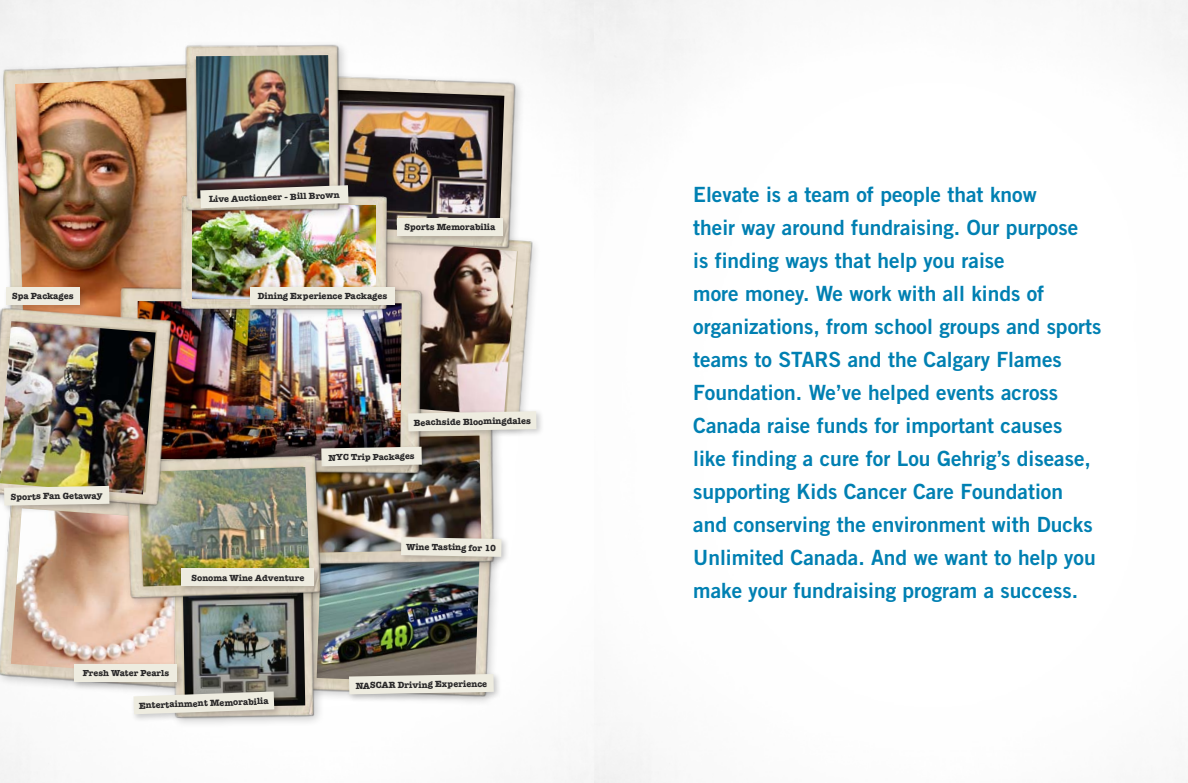
<style>
.page{position:relative;width:1188px;height:783px;background:#fff}
.page>*{position:absolute;margin:0;border:0;box-sizing:border-box;transform-origin:0 0}
.t1{font:21px/33px "Trade Gothic Bold Two";color:#0080b2}
.t2{font:9px "American Typewriter Bold A";color:#292829}
.t3{font:8.85px "American Typewriter Bold A";color:#292829}
</style>
<div class="page">
<img style="left:517px;top:238px;width:22px;height:171px">
<img style="left:398px;top:259px;width:119px;height:150px">
<img style="left:325px;top:576px;width:171px;height:121px">
<img style="left:325px;top:576px;width:154px;height:108px">
<div style="left:346px;top:671px;width:156px;height:32px;background:#000;opacity:.2"></div>
<svg style="left:349px;top:674px;width:145px;height:20px"></svg>
<div style="left:305px;top:71px;width:221px;height:188px;background:#000;opacity:.2"></div>
<img style="left:350px;top:66px;width:172px;height:191px">
<img style="left:350px;top:90px;width:154px;height:125px">
<img style="left:0;top:54px;width:181px;height:230px">
<img style="left:15px;top:78px;width:166px;height:225px">
<img style="left:0;top:517px;width:131px;height:180px">
<img style="left:11px;top:517px;width:158px;height:159px">
<div style="left:395px;top:215px;width:116px;height:29px;background:#000;opacity:.2"></div>
<div style="left:397px;top:218px;width:106px;height:18px;background:#eeece0"></div>
<div style="left:4px;top:284px;width:84px;height:29px;background:#000;opacity:.2"></div>
<div style="left:6px;top:287px;width:73px;height:18px;background:#eeece0"></div>
<div style="left:295px;top:419px;width:210px;height:157px;background:#000;opacity:.2"></div>
<img style="left:332px;top:439px;width:168px;height:133px">
<img style="left:332px;top:439px;width:149px;height:114px">
<div style="left:398px;top:535px;width:112px;height:30px;background:#000;opacity:.2"></div>
<svg style="left:401px;top:537px;width:101px;height:20px"></svg>
<div style="left:169px;top:573px;width:156px;height:156px;background:#000;opacity:.2"></div>
<img style="left:170px;top:609px;width:149px;height:117px">
<img style="left:183px;top:609px;width:122px;height:99px">
<div style="left:131px;top:689px;width:151px;height:34px;background:#000;opacity:.2"></div>
<svg style="left:133px;top:692px;width:141px;height:22px"></svg>
<img style="left:110px;top:277px;width:321px;height:205px">
<img style="left:136px;top:301px;width:266px;height:146px">
<div style="left:319px;top:444px;width:111px;height:31px;background:#000;opacity:.2"></div>
<svg style="left:327px;top:447px;width:95px;height:19px"></svg>
<div style="left:176px;top:191px;width:222px;height:128px;background:#000;opacity:.2"></div>
<img style="left:175px;top:190px;width:218px;height:123px">
<img style="left:193px;top:205px;width:182px;height:94px">
<div style="left:248px;top:284px;width:155px;height:28px;background:#000;opacity:.2"></div>
<div style="left:250px;top:287px;width:145px;height:17px;background:#eeece0"></div>
<div style="left:121px;top:451px;width:211px;height:158px;background:#000;opacity:.2"></div>
<img style="left:120px;top:447px;width:207px;height:157px">
<img style="left:139px;top:467px;width:171px;height:119px">
<div style="left:179px;top:566px;width:144px;height:28px;background:#000;opacity:.2"></div>
<div style="left:182px;top:568px;width:132px;height:18px;background:#eeece0"></div>
<img style="left:0;top:303px;width:181px;height:209px">
<img style="left:0;top:321px;width:156px;height:173px">
<div style="left:1px;top:483px;width:117px;height:31px;background:#000;opacity:.2"></div>
<svg style="left:4px;top:486px;width:105px;height:20px"></svg>
<div style="left:72px;top:662px;width:114px;height:28px;background:#000;opacity:.2"></div>
<div style="left:75px;top:664px;width:102px;height:18px;background:#eeece0"></div>
<div style="left:406px;top:409px;width:139px;height:30px;background:#000;opacity:.2"></div>
<svg style="left:408px;top:411px;width:128px;height:20px"></svg>
<div style="left:181px;top:40px;width:169px;height:182px;background:#000;opacity:.2"></div>
<img style="left:181px;top:35px;width:163px;height:185px">
<img style="left:196px;top:55px;width:133px;height:143px">
<div style="left:198px;top:183px;width:159px;height:33px;background:#000;opacity:.2"></div>
<svg style="left:200px;top:185px;width:149px;height:23px"></svg>
<p class="t2" style="left:12px;top:291px;width:63px">Spa Packages</p>
<p class="t2" style="left:209px;top:194px;width:132px;rotate:-2deg">Live Auctioneer - Bill Brown</p>
<p class="t2" style="left:405px;top:222px;width:93px">Sports Memorabilia</p>
<p class="t2" style="left:258px;top:291px;width:131px">Dining Experience Packages</p>
<p class="t2" style="left:11px;top:492px;width:93px;rotate:-1deg">Sports Fan Getaway</p>
<p class="t2" style="left:414px;top:417px;width:119px;rotate:-1deg">Beachside Bloomingdales</p>
<p class="t3" style="left:328px;top:452px;width:88px;rotate:-1deg">NYC Trip Packages</p>
<p class="t2" style="left:192px;top:572px;width:114px">Sonoma Wine Adventure</p>
<p class="t2" style="left:406px;top:541px;width:92px;rotate:1deg">Wine Tasting for 10</p>
<p class="t3" style="left:83px;top:668px;width:88px">Fresh Water Pearls</p>
<p class="t2" style="left:356px;top:680px;width:133px;rotate:-1deg">NASCAR Driving Experience</p>
<p class="t2" style="left:139px;top:700px;width:131px;rotate:-2deg">Entertainment Memorabilia</p>
<p class="t1" style="left:693px;top:178px;width:410px">Elevate is a team of people that know<br>their way around fundraising. Our purpose<br>is finding ways that help you raise<br>more money. We work with all kinds of organizations, from school groups and sports teams to STARS and the Calgary Flames Foundation. We’ve helped events across Canada raise funds for important causes<br>like finding a cure for Lou Gehrig’s disease, supporting Kids Cancer Care Foundation and conserving the environment with Ducks Unlimited Canada. And we want to help you make your fundraising program a success.</p>
</div>
